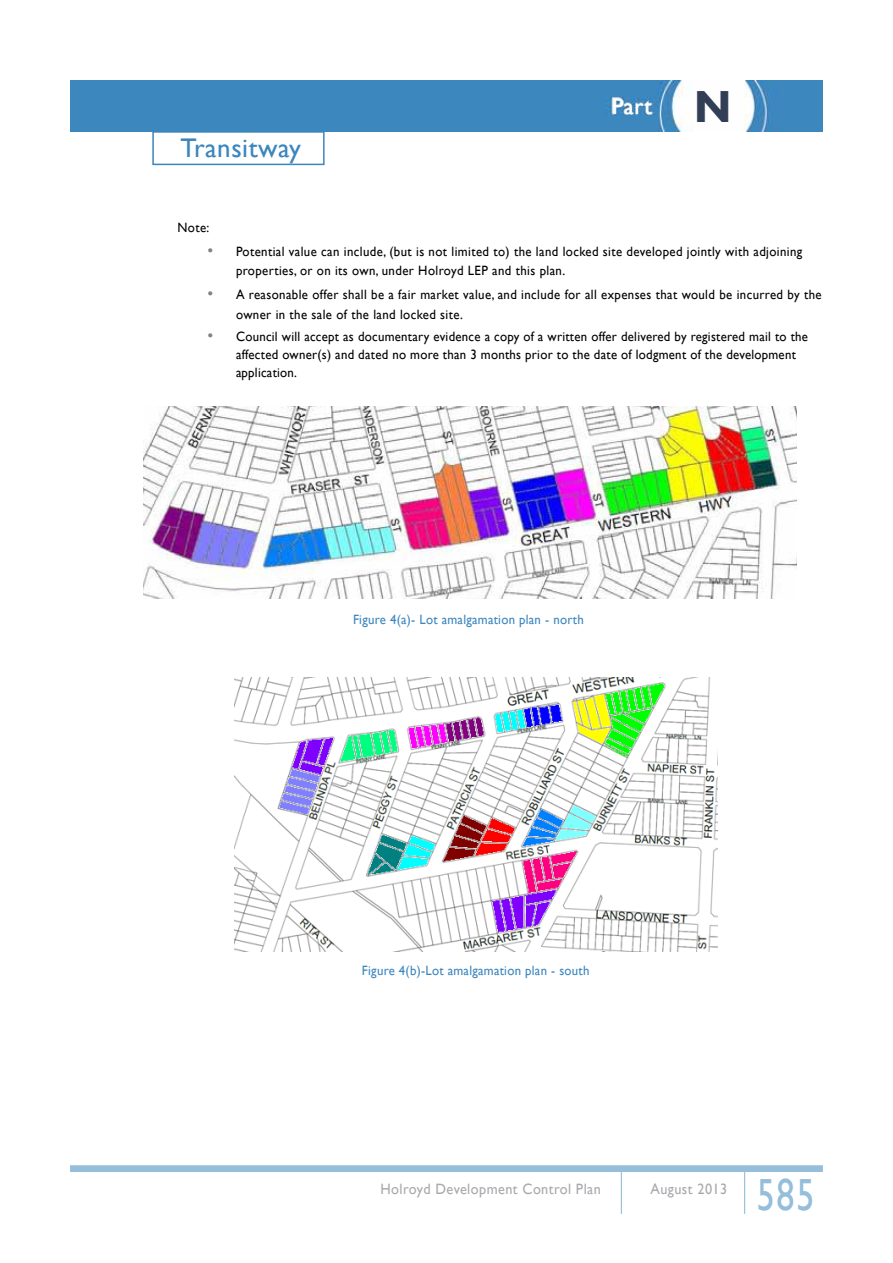
<style>
.page{position:relative;width:893px;height:1263px;background:#fff}
.page>*{position:absolute;margin:0;border:0;box-sizing:border-box;transform-origin:0 0}
.t1{font:45px "Gill Sans";color:#94beda;scale:.8 1}
.t2{font:27px "Gill Sans";letter-spacing:.02em;color:#3c86bd}
.t3{font:22.5px "Gill Sans";color:#fff}
.t4{font:15px "Gill Sans";letter-spacing:.03em;color:#a7a9ac;scale:.95 1}
.t5{font:13.5px/19.5px "Gill Sans";letter-spacing:.03em;color:#000;scale:.95 1}
.t6{font:13.5px "Gill Sans";letter-spacing:.02em;color:#3c86bd;scale:.95 1}
.s1{font-weight:700;font-size:45px;color:#313e56}
.s2{font-size:16.5px;color:#808285}
</style>
<div class="page">
<img style="left:70px;top:81px;width:753px;height:51px">
<img style="left:235px;top:677px;width:482px;height:275px">
<img style="left:143px;top:407px;width:654px;height:191px">
<div style="left:152px;top:131px;width:173px;height:34px;border:2px solid #3c86bd"></div>
<div style="left:70px;top:1165px;width:753px;height:7px;background:#94beda"></div>
<hr style="left:621px;top:1167px;width:1px;height:47px;background:#94beda">
<hr style="left:744px;top:1167px;width:1px;height:47px;background:#94beda">
<h2 class="t2" style="left:181px;top:133px;width:122px">Transitway</h2>
<h3 class="t3" style="left:612px;top:93px;width:121px">Part <span class="s1">N</span></h3>
<p class="t5" style="left:177px;top:218px;width:35px">Note:</p>
<p class="t5" style="left:236px;top:242px;width:598px;text-indent:-28px"><span class="s2">•</span> Potential value can include, (but is not limited to) the land locked site developed jointly with adjoining properties, or on its own, under Holroyd LEP and this plan.</p>
<p class="t5" style="left:236px;top:285px;width:618px;text-indent:-28px"><span class="s2">•</span> A reasonable offer shall be a fair market value, and include for all expenses that would be incurred by the owner in the sale of the land locked site.</p>
<p class="t5" style="left:236px;top:327px;width:604px;line-height:18px;text-indent:-28px"><span class="s2">•</span> Council will accept as documentary evidence a copy of a written offer delivered by registered mail to the affected owner(s) and dated no more than 3 months prior to the date of lodgment of the development application.</p>
<p class="t6" style="left:353px;top:612px;width:244px">Figure 4(a)- Lot amalgamation plan - north</p>
<p class="t6" style="left:362px;top:962px;width:241px">Figure 4(b)-Lot amalgamation plan - south</p>
<p class="t4" style="left:380px;top:1180px;width:234px">Holroyd Development Control Plan</p>
<p class="t4" style="left:650px;top:1180px;width:82px">August 2013</p>
<h1 class="t1" style="left:757px;top:1169px;width:74px">585</h1>
</div>
